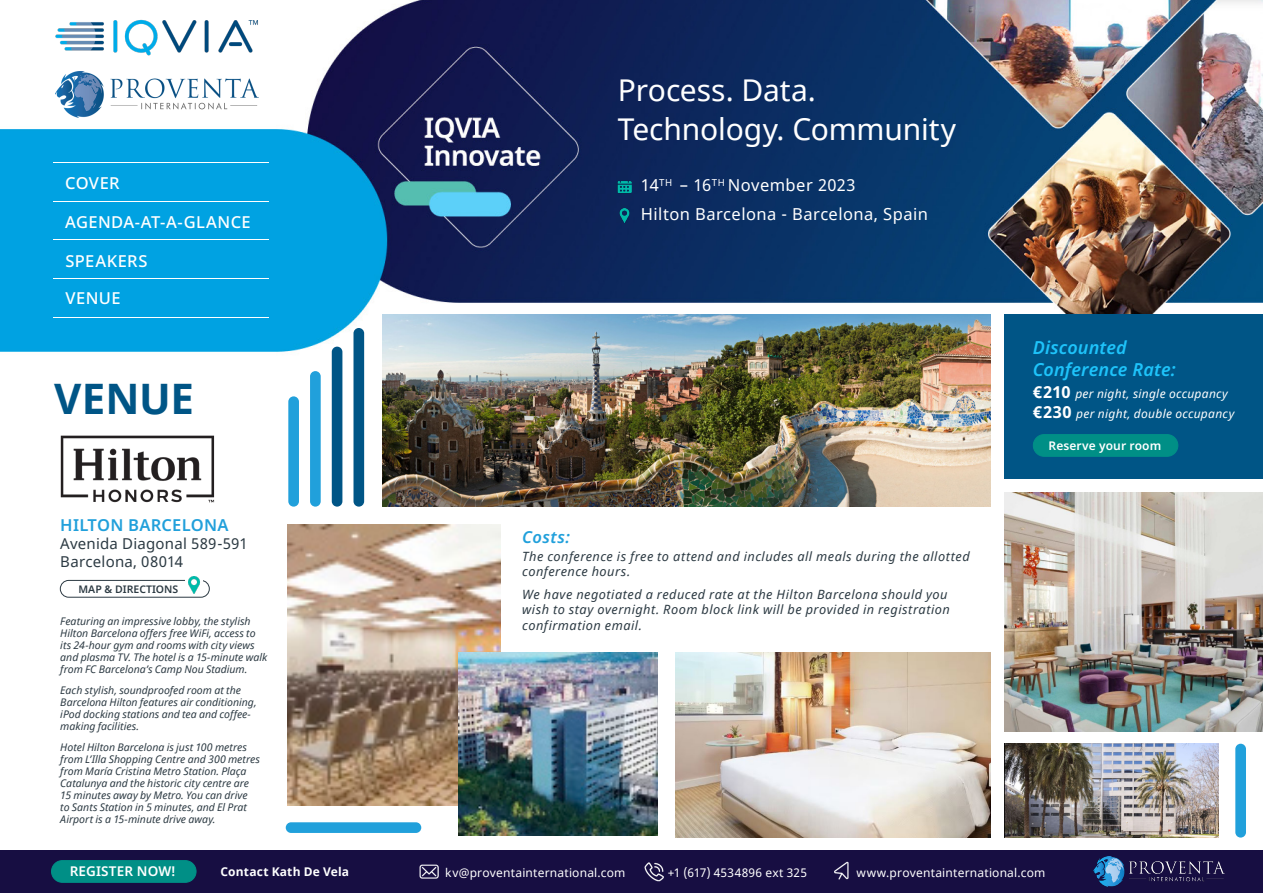
<style>
.page{position:relative;width:1263px;height:893px;background:#fff}
.page>*{position:absolute;margin:0;border:0;box-sizing:border-box;transform-origin:0 0}
.t1{font:700 42px "Noto Sans";letter-spacing:-.005em;color:#005586}
.t2{font:30px "Noto Sans";letter-spacing:-.005em;color:#fff}
.t3{font:italic 600 18px "Noto Sans";letter-spacing:.005em;color:#1ec3fa}
.t4{font:16.5px "Noto Sans";letter-spacing:.025em;color:#fff}
.t5{font:500 16.5px "Noto Sans";letter-spacing:.02em;color:#fff}
.t6{font:600 16.5px "Noto Sans";letter-spacing:.01em;color:#21a0db}
.t7{font:italic 600 16.5px "Noto Sans";letter-spacing:.035em;color:#21a0db}
.t8{font:15px "Noto Sans";letter-spacing:.015em;color:#2c3a43}
.t9{font:600 13.5px "Noto Sans";letter-spacing:.01em;color:#fff}
.t10{font:italic 12.75px/15.3px "Noto Sans";letter-spacing:.035em;color:#2c3a43}
.t11{font:12px "Noto Sans";letter-spacing:.015em;color:#fff}
.t12{font:italic 12px "Noto Sans";letter-spacing:.025em;color:#fff}
.t13{font:700 12px "Noto Sans";letter-spacing:.015em;color:#fff}
.t14{font:600 12px "Noto Sans";letter-spacing:.01em;color:#fff}
.t15{font:italic 10.5px/12px "Noto Sans";color:#2c3a43}
.t16{font:600 10.5px "Noto Sans";color:#2c3a43}
.s1{font-weight:700;font-style:normal;font-size:16.5px}
</style>
<div class="page">
<img style="left:0;top:0;width:1263px;height:838px">
<img style="left:618px;top:180px;width:14px;height:14px">
<img style="left:618px;top:208px;width:14px;height:14px">
<img style="left:675px;top:653px;width:316px;height:184px">
<div style="left:288px;top:396px;width:11px;height:111px;background:#21a0db;border-radius:5px"></div>
<div style="left:310px;top:371px;width:11px;height:136px;background:#21a0db;border-radius:5px"></div>
<div style="left:332px;top:347px;width:10px;height:160px;background:#005586;border-radius:5px"></div>
<div style="left:353px;top:328px;width:11px;height:179px;background:#005586;border-radius:5px"></div>
<div style="left:1235px;top:744px;width:11px;height:94px;background:#21a0db;border-radius:5px"></div>
<div style="left:286px;top:822px;width:135px;height:11px;background:#21a0db;border-radius:5px"></div>
<img style="left:383px;top:315px;width:608px;height:192px">
<img style="left:287px;top:525px;width:213px;height:280px">
<img style="left:459px;top:653px;width:198px;height:183px">
<img style="left:1004px;top:493px;width:259px;height:238px">
<img style="left:1004px;top:744px;width:214px;height:93px">
<div style="left:1004px;top:314px;width:259px;height:164px;background:#005586"></div>
<hr style="left:53px;top:162px;width:216px;height:1px;background:#fff">
<hr style="left:53px;top:201px;width:216px;height:1px;background:#fff">
<hr style="left:53px;top:240px;width:216px;height:1px;background:#fff">
<hr style="left:53px;top:278px;width:216px;height:1px;background:#fff">
<hr style="left:53px;top:317px;width:216px;height:1px;background:#fff">
<div style="left:0;top:850px;width:1263px;height:43px;background:#170e42"></div>
<img style="left:1094px;top:857px;width:130px;height:29px">
<img style="left:834px;top:861px;width:15px;height:19px">
<img style="left:644px;top:862px;width:20px;height:20px">
<img style="left:419px;top:864px;width:20px;height:15px">
<div style="left:52px;top:861px;width:144px;height:21px;background:#008f86;border-radius:11px"></div>
<div style="left:51px;top:860px;width:145px;height:23px;border:1px solid #008f86;border-radius:11px"></div>
<div style="left:1033px;top:435px;width:145px;height:21px;background:#008f86;border-radius:11px"></div>
<div style="left:1033px;top:434px;width:145px;height:23px;border:1px solid #008f86;border-radius:11px"></div>
<img style="left:53px;top:15px;width:209px;height:44px">
<img style="left:56px;top:72px;width:203px;height:46px">
<div style="left:60px;top:580px;width:150px;height:18px;border:1px solid #2c3a43;border-radius:8px"></div>
<img style="left:186px;top:576px;width:17px;height:17px">
<img style="left:60px;top:430px;width:156px;height:80px">
<p class="t5" style="left:65px;top:171px;width:56px">COVER</p>
<p class="t5" style="left:65px;top:211px;width:187px">AGENDA-AT-A-GLANCE</p>
<p class="t5" style="left:66px;top:250px;width:84px">SPEAKERS</p>
<p class="t5" style="left:66px;top:287px;width:57px">VENUE</p>
<p class="t1" style="left:54px;top:370px;width:141px">VENUE</p>
<p class="t6" style="left:60px;top:514px;width:170px">HILTON BARCELONA</p>
<p class="t8" style="left:60px;top:534px;width:189px">Avenida Diagonal 589-591</p>
<p class="t8" style="left:60px;top:552px;width:124px">Barcelona, 08014</p>
<p class="t16" style="left:79px;top:582px;width:101px">MAP &amp; DIRECTIONS</p>
<p class="t15" style="left:60px;top:615px;width:208px">Featuring an impressive lobby, the stylish Hilton Barcelona offers free WiFi, access to its 24-hour gym and rooms with city views and plasma TV. The hotel is a 15-minute walk from FC Barcelona’s Camp Nou Stadium.</p>
<p class="t15" style="left:60px;top:684px;width:198px">Each stylish, soundproofed room at the Barcelona Hilton features air conditioning, iPod docking stations and tea and coffee&shy;making facilities.</p>
<p class="t15" style="left:60px;top:741px;width:201px">Hotel Hilton Barcelona is just 100 metres from L’Illa Shopping Centre and 300 metres from María Cristina Metro Station. Plaça Catalunya and the historic city centre are 15 minutes away by Metro. You can drive<br>to Sants Station in 5 minutes, and El Prat Airport is a 15-minute drive away.</p>
<p class="t2" style="left:618px;top:70px;width:199px">Process. Data.</p>
<p class="t2" style="left:618px;top:109px;width:340px">Technology. Community</p>
<p class="t4" style="left:641px;top:174px;width:216px">14<sup>TH</sup> – 16<sup>TH</sup> November 2023</p>
<p class="t4" style="left:641px;top:202px;width:288px">Hilton Barcelona - Barcelona, Spain</p>
<p class="t7" style="left:522px;top:525px;width:49px">Costs:</p>
<p class="t10" style="left:522px;top:548px;width:449px">The conference is free to attend and includes all meals during the allotted conference hours.</p>
<p class="t10" style="left:522px;top:586px;width:429px">We have negotiated a reduced rate at the Hilton Barcelona should you wish to stay overnight. Room block link will be provided in registration confirmation email.</p>
<p class="t3" style="left:1033px;top:335px;width:95px">Discounted</p>
<p class="t3" style="left:1033px;top:357px;width:144px">Conference Rate:</p>
<p class="t12" style="left:1033px;top:385px;width:196px"><span class="s1">€210</span> per night, single occupancy</p>
<p class="t12" style="left:1033px;top:405px;width:203px"><span class="s1">€230</span> per night, double occupancy</p>
<p class="t14" style="left:1048px;top:437px;width:114px">Reserve your room</p>
<p class="t9" style="left:70px;top:862px;width:107px">REGISTER NOW!</p>
<p class="t13" style="left:220px;top:863px;width:130px">Contact Kath De Vela</p>
<p class="t11" style="left:445px;top:864px;width:182px">kv@proventainternational.com</p>
<p class="t11" style="left:668px;top:864px;width:141px">+1 (617) 4534896 ext 325</p>
<p class="t11" style="left:856px;top:864px;width:190px">www.proventainternational.com</p>
</div>
